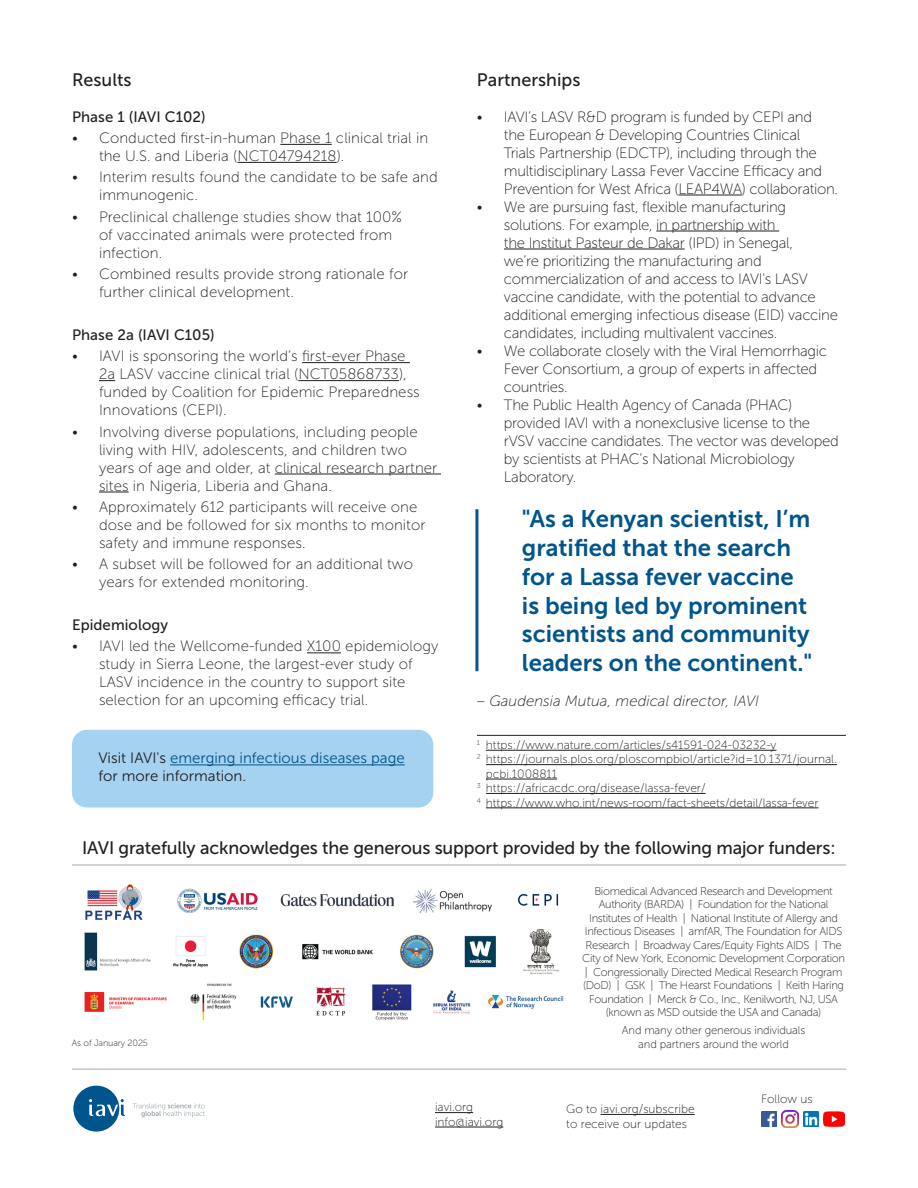
<style>
.page{position:relative;width:918px;height:1188px;background:#fff}
.page>*{position:absolute;margin:0;border:0;box-sizing:border-box;transform-origin:0 0}
.Pull_Quote{font:24px/28.8px "Museo Sans 700";color:#00558c}
.t1{font:18px "Museo Sans 500";letter-spacing:-.01em;color:#231f20}
.t2{font:15px/18px "Museo Sans 100";color:#231f20}
.t3{font:15px/18px "Museo Sans 100";letter-spacing:-.02em;color:#231f20}
.t4{font:15px/18px "Museo Sans 300";color:#231f20}
.t5{font:15px "Museo Sans 500";letter-spacing:.005em;color:#231f20}
.t6{font:italic 15px "Museo Sans 100";color:#231f20}
.t7{font:12px/14.4px "Museo Sans 100";color:#231f20}
.t8{font:11.25px/13.5px "Museo Sans 100";letter-spacing:-.03em;color:#231f20;text-align:center}
.t9{font:11.25px "Museo Sans 100";letter-spacing:-.01em;color:#231f20}
.t10{font:9px "Museo Sans 100";letter-spacing:-.01em;color:#231f20}
.s1{color:#00558c}
</style>
<div class="page">
<hr style="left:72px;top:1069px;width:774px;height:1px;background:#a2aaad">
<hr style="left:435px;top:1112px;width:38px;height:1px;background:#231f20">
<hr style="left:435px;top:1127px;width:68px;height:1px;background:#231f20">
<hr style="left:601px;top:1114px;width:94px;height:1px;background:#231f20">
<div style="left:73px;top:1086px;width:46px;height:46px;background:#00558c;border-radius:50%"></div>
<svg style="left:89px;top:1099px;width:36px;height:17px"></svg>
<svg style="left:133px;top:1103px;width:72px;height:14px"></svg>
<img style="left:761px;top:1111px;width:15px;height:16px">
<img style="left:782px;top:1111px;width:16px;height:16px">
<img style="left:803px;top:1112px;width:15px;height:14px">
<img style="left:823px;top:1111px;width:21px;height:16px">
<hr style="left:72px;top:865px;width:774px;height:1px;background:#a2aaad">
<img style="left:84px;top:884px;width:480px;height:137px">
<hr style="left:678px;top:195px;width:64px;height:1px;background:#231f20">
<hr style="left:656px;top:231px;width:123px;height:1px;background:#231f20">
<hr style="left:504px;top:249px;width:181px;height:1px;background:#231f20">
<div style="left:72px;top:730px;width:361px;height:78px;background:#a5d2f0;border-radius:15px"></div>
<hr style="left:170px;top:765px;width:235px;height:1px;background:#00558c">
<hr style="left:475px;top:509px;width:3px;height:162px;background:#00558c">
<hr style="left:280px;top:144px;width:52px;height:1px;background:#231f20">
<hr style="left:237px;top:162px;width:100px;height:1px;background:#231f20">
<hr style="left:302px;top:362px;width:108px;height:1px;background:#231f20">
<svg style="left:99px;top:380px;width:16px;height:1px"></svg>
<hr style="left:298px;top:380px;width:101px;height:1px;background:#231f20">
<hr style="left:275px;top:474px;width:166px;height:1px;background:#231f20">
<hr style="left:99px;top:492px;width:30px;height:1px;background:#231f20">
<hr style="left:307px;top:652px;width:34px;height:1px;background:#231f20">
<hr style="left:477px;top:735px;width:369px;height:1px;background:#231f20">
<hr style="left:486px;top:750px;width:290px;height:1px;background:#231f20">
<hr style="left:486px;top:764px;width:351px;height:1px;background:#231f20">
<hr style="left:486px;top:779px;width:71px;height:1px;background:#231f20">
<hr style="left:486px;top:793px;width:220px;height:1px;background:#231f20">
<hr style="left:486px;top:808px;width:332px;height:1px;background:#231f20">
<p class="t1" style="left:72px;top:69px;width:61px">Results</p>
<p class="t5" style="left:72px;top:108px;width:135px">Phase 1 (IAVI C102)</p>
<p class="t2" style="left:99px;top:129px;width:331px;text-indent:-27px">• Conducted first-in-human Phase 1 clinical trial in the U.S. and Liberia (NCT04794218).</p>
<p class="t2" style="left:99px;top:168px;width:340px;text-indent:-27px">• Interim results found the candidate to be safe and immunogenic.</p>
<p class="t2" style="left:99px;top:208px;width:305px;text-indent:-27px">• Preclinical challenge studies show that 100% of vaccinated animals were protected from infection.</p>
<p class="t2" style="left:99px;top:265px;width:311px;text-indent:-27px">• Combined results provide strong rationale for further clinical development.</p>
<p class="t5" style="left:72px;top:326px;width:144px">Phase 2a (IAVI C105)</p>
<p class="t2" style="left:99px;top:347px;width:322px;text-indent:-27px">• IAVI is sponsoring the world’s first-ever Phase 2a LASV vaccine clinical trial (NCT05868733), funded by Coalition for Epidemic Preparedness Innovations (CEPI).</p>
<p class="t2" style="left:99px;top:423px;width:340px;text-indent:-27px">• Involving diverse populations, including people living with HIV, adolescents, and children two years of age and older, at clinical research partner sites in Nigeria, Liberia and Ghana.</p>
<p class="t2" style="left:99px;top:498px;width:328px;text-indent:-27px">• Approximately 612 participants will receive one dose and be followed for six months to monitor safety and immune responses.</p>
<p class="t2" style="left:99px;top:555px;width:316px;text-indent:-27px">• A subset will be followed for an additional two years for extended monitoring.</p>
<p class="t5" style="left:72px;top:617px;width:98px">Epidemiology</p>
<p class="t2" style="left:99px;top:637px;width:341px;text-indent:-27px">• IAVI led the Wellcome-funded X100 epidemiology study in Sierra Leone, the largest-ever study of LASV incidence in the country to support site selection for an upcoming efficacy trial.</p>
<p class="t4" style="left:98px;top:749px;width:308px">Visit IAVI's <span class="s1">emerging infectious diseases page </span>for more information.</p>
<p class="t1" style="left:477px;top:69px;width:105px">Partnerships</p>
<p class="t3" style="left:504px;top:108px;width:336px;text-indent:-27px">• IAVI’s LASV R&amp;D program is funded by CEPI and<br>the European &amp; Developing Countries Clinical<br>Trials Partnership (EDCTP), including through the multidisciplinary Lassa Fever Vaccine Efficacy and Prevention for West Africa (LEAP4WA) collaboration.</p>
<p class="t3" style="left:504px;top:198px;width:336px;text-indent:-27px">• We are pursuing fast, flexible manufacturing solutions. For example, in partnership with<br>the Institut Pasteur de Dakar (IPD) in Senegal,<br>we’re prioritizing the manufacturing and commercialization of and access to IAVI's LASV vaccine candidate, with the potential to advance additional emerging infectious disease (EID) vaccine candidates, including multivalent vaccines.</p>
<p class="t3" style="left:504px;top:342px;width:325px;text-indent:-27px">• We collaborate closely with the Viral Hemorrhagic<br>Fever Consortium, a group of experts in affected countries.</p>
<p class="t3" style="left:504px;top:396px;width:336px;text-indent:-27px">• The Public Health Agency of Canada (PHAC) provided IAVI with a nonexclusive license to the rVSV vaccine candidates. The vector was developed by scientists at PHAC’s National Microbiology Laboratory.</p>
<p class="Pull_Quote" style="left:522px;top:505px;width:292px">"As a Kenyan scientist, I’m gratified that the search for a Lassa fever vaccine is being led by prominent scientists and community leaders on the continent."</p>
<p class="t6" style="left:477px;top:693px;width:284px">– Gaudensia Mutua, medical director, IAVI</p>
<p class="t7" style="left:477px;top:738px;width:301px"><sup>1</sup> https://www.nature.com/articles/s41591-024-03232-y</p>
<p class="t7" style="left:486px;top:752px;width:352px;text-indent:-9px"><sup>2</sup> https://journals.plos.org/ploscompbiol/article?id=10.1371/journal. pcbi.1008811</p>
<p class="t7" style="left:477px;top:781px;width:230px"><sup>3</sup> https://africacdc.org/disease/lassa-fever/</p>
<p class="t7" style="left:477px;top:795px;width:343px"><sup>4</sup> https://www.who.int/news-room/fact-sheets/detail/lassa-fever</p>
<p class="t1" style="left:82px;top:838px;width:755px">IAVI gratefully acknowledges the generous support provided by the following major funders:</p>
<p class="t8" style="left:582px;top:884px;width:264px">Biomedical Advanced Research and Development Authority (BARDA) | Foundation for the National Institutes of Health | National Institute of Allergy and Infectious Diseases | amfAR, The Foundation for AIDS Research | Broadway Cares/Equity Fights AIDS | The City of New York, Economic Development Corporation | Congressionally Directed Medical Research Program (DoD) | GSK | The Hearst Foundations | Keith Haring Foundation | Merck &amp; Co., Inc., Kenilworth, NJ, USA (known as MSD outside the USA and Canada)</p>
<p class="t9" style="left:622px;top:1024px;width:185px">And many other generous individuals</p>
<p class="t10" style="left:72px;top:1038px;width:78px">As of January 2025</p>
<p class="t9" style="left:638px;top:1038px;width:152px">and partners around the world</p>
<p class="t7" style="left:435px;top:1100px;width:40px">iavi.org</p>
<p class="t7" style="left:435px;top:1115px;width:70px">info@iavi.org</p>
<p class="t7" style="left:566px;top:1102px;width:130px">Go to iavi.org/subscribe to receive our updates</p>
<p class="t7" style="left:761px;top:1092px;width:53px">Follow us</p>
</div>
